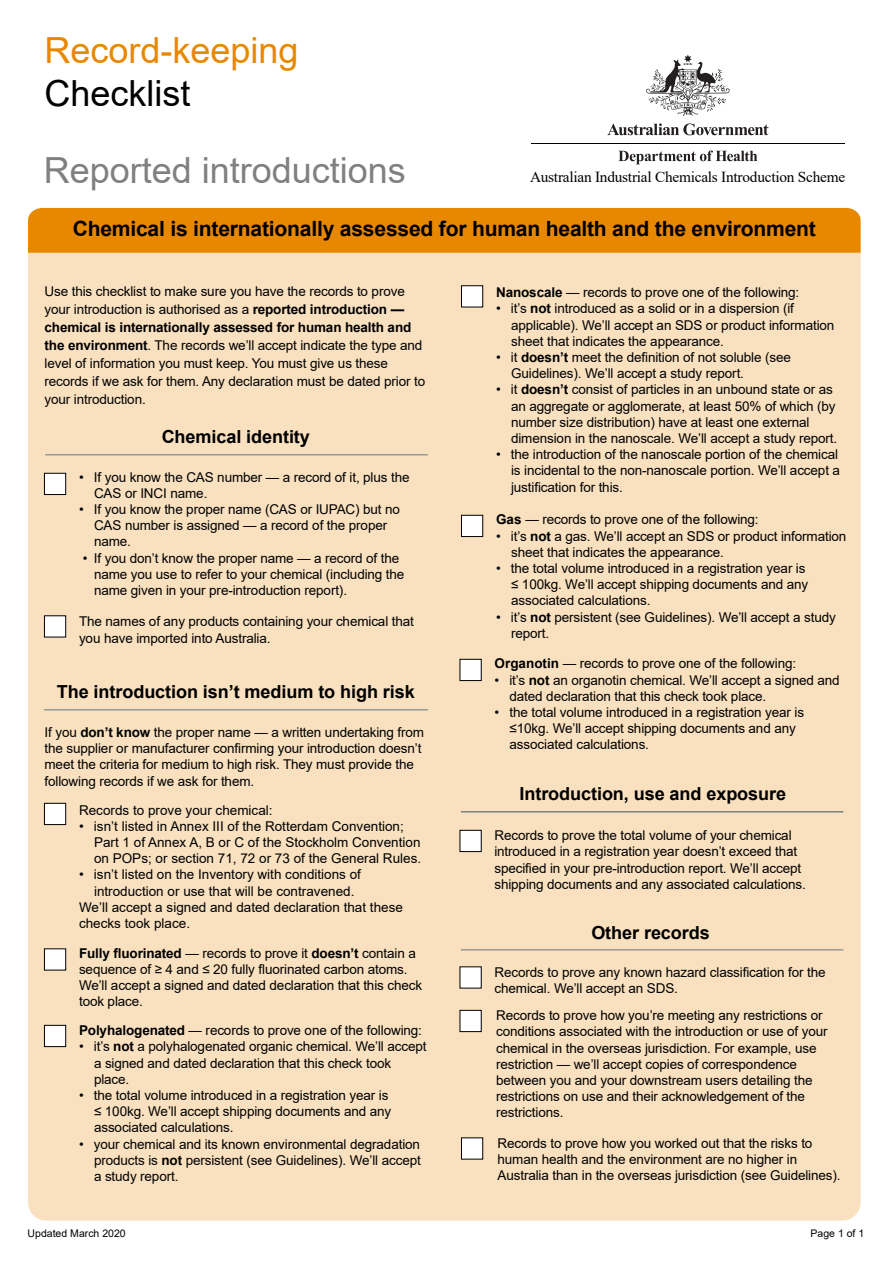
<style>
.page{position:relative;width:893px;height:1263px;background:#fff}
.page>*{position:absolute;margin:0;border:0;box-sizing:border-box;transform-origin:0 0}
.t1{font:36px "Arial";color:#808080}
.t2{font:36px "Arial";color:#e88800}
.t3{font:36px "Arial";color:#000}
.t4{font:700 21px "Arial";letter-spacing:-.01em;color:#000}
.t5{font:700 18px "Arial";letter-spacing:-.005em;color:#000}
.t6{font:15.3px "Times New Roman";letter-spacing:-.015em;color:#000}
.t7{font:13.5px/16.2px "Arial";letter-spacing:-.01em;color:#000}
.t8{font:10.5px "Arial";color:#000}
.s1{font-weight:700}
</style>
<div class="page">
<div style="left:28px;top:209px;width:833px;height:1011px;background:#f9e1c0;border-radius:18px"></div>
<div style="left:44px;top:1025px;width:22px;height:22px;background:#fff;border:1px solid #000"></div>
<div style="left:44px;top:803px;width:22px;height:22px;background:#fff;border:1px solid #000"></div>
<div style="left:44px;top:948px;width:22px;height:22px;background:#fff;border:1px solid #000"></div>
<div style="left:460px;top:659px;width:22px;height:22px;background:#fff;border:1px solid #000"></div>
<div style="left:461px;top:515px;width:22px;height:22px;background:#fff;border:1px solid #000"></div>
<div style="left:461px;top:285px;width:22px;height:22px;background:#fff;border:1px solid #000"></div>
<hr style="left:461px;top:811px;width:382px;height:1px;background:#808080">
<div style="left:460px;top:830px;width:22px;height:22px;background:#fff;border:1px solid #000"></div>
<hr style="left:461px;top:949px;width:382px;height:1px;background:#999">
<div style="left:461px;top:1137px;width:22px;height:22px;background:#fff"></div>
<div style="left:460px;top:1010px;width:22px;height:22px;background:#fff;border:1px solid #000"></div>
<div style="left:460px;top:966px;width:22px;height:22px;background:#fff"></div>
<hr style="left:45px;top:454px;width:383px;height:1px;background:#999">
<div style="left:44px;top:615px;width:22px;height:22px;background:#fff;border:1px solid #000"></div>
<div style="left:44px;top:473px;width:22px;height:22px;background:#fff;border:1px solid #000"></div>
<hr style="left:44px;top:709px;width:384px;height:1px;background:#999">
<hr style="left:531px;top:143px;width:313px;height:1px;background:#000">
<svg style="left:646px;top:55px;width:84px;height:61px"></svg>
<svg style="left:618px;top:151px;width:139px;height:13px"></svg>
<svg style="left:607px;top:123px;width:161px;height:12px"></svg>
<div style="left:28px;top:208px;width:833px;height:45px;background:#e88800"></div>
<p class="t2" style="left:45px;top:25px;width:256px">Record-keeping</p>
<h1 class="t3" style="left:45px;top:68px;width:148px">Checklist</h1>
<h1 class="t1" style="left:44px;top:145px;width:364px">Reported introductions</h1>
<p class="t6" style="left:530px;top:166px;width:316px">Australian Industrial Chemicals Introduction Scheme</p>
<p class="t4" style="left:73px;top:214px;width:745px">Chemical is internationally assessed for human health and the environment</p>
<p class="t7" style="left:45px;top:282px;width:382px;line-height:18px">Use this checklist to make sure you have the records to prove your introduction is authorised as a <span class="s1">reported introduction — chemical is internationally assessed for human health and the environment</span>. The records we’ll accept indicate the type and level of information you must keep. You must give us these records if we ask for them. Any declaration must be dated prior to your introduction.</p>
<h4 class="t5" style="left:162px;top:424px;width:150px">Chemical identity</h4>
<p class="t7" style="left:94px;top:469px;width:317px;text-indent:-15px">• If you know the CAS number — a record of it, plus the<br>CAS or INCI name.</p>
<p class="t7" style="left:94px;top:501px;width:308px;text-indent:-15px">• If you know the proper name (CAS or IUPAC) but no<br>CAS number is assigned — a record of the proper name.</p>
<p class="t7" style="left:94px;top:550px;width:312px;text-indent:-11px">• If you don’t know the proper name — a record of the name you use to refer to your chemical (including the name given in your pre-introduction report).</p>
<p class="t7" style="left:79px;top:613px;width:336px">The names of any products containing your chemical that you have imported into Australia.</p>
<h4 class="t5" style="left:57px;top:679px;width:359px">The introduction isn’t medium to high risk</h4>
<p class="t7" style="left:45px;top:724px;width:381px">If you <span class="s1">don’t know</span> the proper name — a written undertaking from the supplier or manufacturer confirming your introduction doesn’t meet the criteria for medium to high risk. They must provide the following records if we ask for them.</p>
<p class="t7" style="left:79px;top:802px;width:195px">Records to prove your chemical:</p>
<p class="t7" style="left:94px;top:818px;width:329px;text-indent:-15px">• isn’t listed in Annex III of the Rotterdam Convention;<br>Part 1 of Annex A, B or C of the Stockholm Convention on POPs; or section 71, 72 or 73 of the General Rules.</p>
<p class="t7" style="left:79px;top:866px;width:284px">• isn’t listed on the Inventory with conditions of</p>
<p class="t7" style="left:79px;top:883px;width:325px;text-indent:15px">introduction or use that will be contravened.<br>We’ll accept a signed and dated declaration that these checks took place.</p>
<p class="t7" style="left:79px;top:945px;width:345px"><span class="s1">Fully fluorinated</span> — records to prove it <span class="s1">doesn’t</span> contain a sequence of ≥ 4 and ≤ 20 fully fluorinated carbon atoms.<br>We’ll accept a signed and dated declaration that this check took place.</p>
<p class="t7" style="left:79px;top:1022px;width:344px"><span class="s1">Polyhalogenated</span> — records to prove one of the following:</p>
<p class="t7" style="left:94px;top:1038px;width:334px;text-indent:-15px">• it’s <span class="s1">not</span> a polyhalogenated organic chemical. We’ll accept a signed and dated declaration that this check took place.</p>
<p class="t7" style="left:94px;top:1087px;width:299px;text-indent:-15px">• the total volume introduced in a registration year is ≤ 100kg. We’ll accept shipping documents and any associated calculations.</p>
<p class="t7" style="left:94px;top:1136px;width:328px;text-align:justify;text-indent:-15px">• your chemical and its known environmental degradation products is <span class="s1">not</span> persistent (see Guidelines). We’ll accept a study report.</p>
<p class="t7" style="left:496px;top:284px;width:305px"><span class="s1">Nanoscale</span> — records to prove one of the following:</p>
<p class="t7" style="left:511px;top:300px;width:325px;text-indent:-15px">• it’s <span class="s1">not</span> introduced as a solid or in a dispersion (if applicable). We’ll accept an SDS or product information sheet that indicates the appearance.</p>
<p class="t7" style="left:511px;top:349px;width:281px;text-indent:-15px">• it <span class="s1">doesn’t</span> meet the definition of not soluble (see<br>Guidelines). We’ll accept a study report.</p>
<p class="t7" style="left:511px;top:381px;width:328px;text-indent:-15px">• it <span class="s1">doesn’t</span> consist of particles in an unbound state or as an aggregate or agglomerate, at least 50% of which (by number size distribution) have at least one external dimension in the nanoscale. We’ll accept a study report.</p>
<p class="t7" style="left:511px;top:446px;width:330px;text-indent:-15px">• the introduction of the nanoscale portion of the chemical is incidental to the non-nanoscale portion. We’ll accept a justification for this.</p>
<p class="t7" style="left:496px;top:511px;width:264px"><span class="s1">Gas</span> — records to prove one of the following:</p>
<p class="t7" style="left:511px;top:528px;width:337px;text-indent:-15px">• it’s <span class="s1">not</span> a gas. We’ll accept an SDS or product information sheet that indicates the appearance.</p>
<p class="t7" style="left:511px;top:560px;width:299px;text-indent:-15px">• the total volume introduced in a registration year is ≤ 100kg. We’ll accept shipping documents and any associated calculations.</p>
<p class="t7" style="left:511px;top:609px;width:326px;text-indent:-15px">• it’s <span class="s1">not</span> persistent (see Guidelines). We’ll accept a study report.</p>
<p class="t7" style="left:495px;top:655px;width:303px"><span class="s1">Organotin</span> — records to prove one of the following:</p>
<p class="t7" style="left:510px;top:672px;width:332px;text-indent:-15px">• it’s <span class="s1">not</span> an organotin chemical. We’ll accept a signed and dated declaration that this check took place.</p>
<p class="t7" style="left:510px;top:704px;width:296px;text-indent:-15px">• the total volume introduced in a registration year is ≤10kg. We’ll accept shipping documents and any associated calculations.</p>
<h4 class="t5" style="left:519px;top:781px;width:268px">Introduction, use and exposure</h4>
<p class="t7" style="left:494px;top:827px;width:313px">Records to prove the total volume of your chemical introduced in a registration year doesn’t exceed that specified in your pre-introduction report. We’ll accept shipping documents and any associated calculations.</p>
<h4 class="t5" style="left:591px;top:920px;width:120px">Other records</h4>
<p class="t7" style="left:495px;top:964px;width:332px">Records to prove any known hazard classification for the chemical. We’ll accept an SDS.</p>
<p class="t7" style="left:496px;top:1007px;width:333px">Records to prove how you’re meeting any restrictions or conditions associated with the introduction or use of your chemical in the overseas jurisdiction. For example, use restriction — we’ll accept copies of correspondence between you and your downstream users detailing the restrictions on use and their acknowledgement of the restrictions.</p>
<p class="t7" style="left:498px;top:1135px;width:345px">Records to prove how you worked out that the risks to human health and the environment are no higher in<br>Australia than in the overseas jurisdiction (see Guidelines).</p>
<p class="t8" style="left:28px;top:1226px;width:100px">Updated March 2020</p>
<p class="t8" style="left:811px;top:1226px;width:55px">Page 1 of 1</p>
</div>
